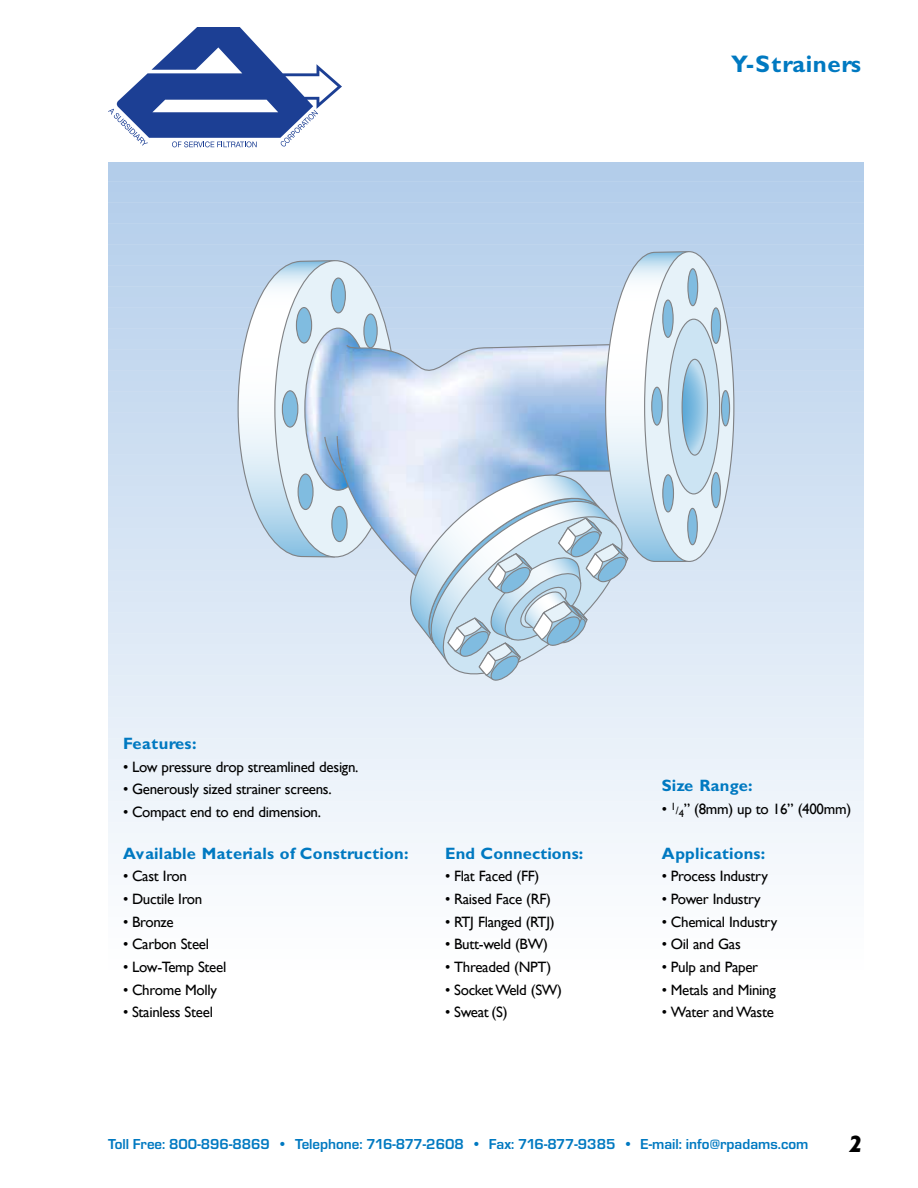
<style>
.page{position:relative;width:918px;height:1188px;background:#fff}
.page>*{position:absolute;margin:0;border:0;box-sizing:border-box;transform-origin:0 0}
.t1{font:700 24px "Gill Sans";letter-spacing:.03em;color:#0079c1}
.t2{font:italic 700 24px "Gill Sans";color:#000}
.t3{font:700 16.5px "Gill Sans";letter-spacing:.015em;color:#0079c1}
.t4{font:15px "Gill Sans";letter-spacing:-.02em;color:#000}
.t5{font:700 15px "Eurostile T";color:#0079c1}
.s1{font-size:10.5px}
</style>
<div class="page">
<div style="left:108px;top:162px;width:756px;height:9px;background:#b3cdea"></div>
<div style="left:108px;top:171px;width:756px;height:11px;background:#b3cdea"></div>
<div style="left:108px;top:182px;width:756px;height:10px;background:#b4ceeb"></div>
<div style="left:108px;top:192px;width:756px;height:11px;background:#b5cfeb"></div>
<div style="left:108px;top:203px;width:756px;height:10px;background:#b6cfeb"></div>
<div style="left:108px;top:213px;width:756px;height:11px;background:#b7d0ec"></div>
<div style="left:108px;top:224px;width:756px;height:10px;background:#b8d1ec"></div>
<div style="left:108px;top:234px;width:756px;height:11px;background:#b9d1ec"></div>
<div style="left:108px;top:245px;width:756px;height:10px;background:#bad2ec"></div>
<div style="left:108px;top:255px;width:756px;height:11px;background:#bbd3ed"></div>
<div style="left:108px;top:266px;width:756px;height:10px;background:#bcd3ed"></div>
<div style="left:108px;top:276px;width:756px;height:11px;background:#bdd4ed"></div>
<div style="left:108px;top:287px;width:756px;height:10px;background:#bed5ed"></div>
<div style="left:108px;top:297px;width:756px;height:11px;background:#bfd5ee"></div>
<div style="left:108px;top:308px;width:756px;height:10px;background:#c0d6ee"></div>
<div style="left:108px;top:318px;width:756px;height:11px;background:#c1d6ee"></div>
<div style="left:108px;top:329px;width:756px;height:10px;background:#c2d7ef"></div>
<div style="left:108px;top:339px;width:756px;height:11px;background:#c3d8ef"></div>
<div style="left:108px;top:350px;width:756px;height:10px;background:#c4d8ef"></div>
<div style="left:108px;top:360px;width:756px;height:11px;background:#c5d9ef"></div>
<div style="left:108px;top:371px;width:756px;height:10px;background:#c6daf0"></div>
<div style="left:108px;top:381px;width:756px;height:11px;background:#c7daf0"></div>
<div style="left:108px;top:392px;width:756px;height:10px;background:#c8dbf0"></div>
<div style="left:108px;top:402px;width:756px;height:11px;background:#c9dcf0"></div>
<div style="left:108px;top:413px;width:756px;height:10px;background:#cadcf1"></div>
<div style="left:108px;top:423px;width:756px;height:11px;background:#cbddf1"></div>
<div style="left:108px;top:434px;width:756px;height:10px;background:#ccdef1"></div>
<div style="left:108px;top:444px;width:756px;height:11px;background:#cddef1"></div>
<div style="left:108px;top:455px;width:756px;height:10px;background:#cedff2"></div>
<div style="left:108px;top:465px;width:756px;height:11px;background:#cfe0f2"></div>
<div style="left:108px;top:476px;width:756px;height:10px;background:#d0e0f2"></div>
<div style="left:108px;top:486px;width:756px;height:11px;background:#d1e1f3"></div>
<div style="left:108px;top:497px;width:756px;height:10px;background:#d2e2f3"></div>
<div style="left:108px;top:507px;width:756px;height:11px;background:#d3e2f3"></div>
<div style="left:108px;top:518px;width:756px;height:10px;background:#d4e3f3"></div>
<div style="left:108px;top:528px;width:756px;height:11px;background:#d5e4f4"></div>
<div style="left:108px;top:539px;width:756px;height:10px;background:#d6e4f4"></div>
<div style="left:108px;top:549px;width:756px;height:11px;background:#d7e5f4"></div>
<div style="left:108px;top:560px;width:756px;height:10px;background:#d8e6f4"></div>
<div style="left:108px;top:570px;width:756px;height:11px;background:#d9e6f5"></div>
<div style="left:108px;top:581px;width:756px;height:10px;background:#dae7f5"></div>
<div style="left:108px;top:591px;width:756px;height:11px;background:#dbe7f5"></div>
<div style="left:108px;top:602px;width:756px;height:10px;background:#dce8f6"></div>
<div style="left:108px;top:612px;width:756px;height:11px;background:#dde9f6"></div>
<div style="left:108px;top:623px;width:756px;height:10px;background:#dee9f6"></div>
<div style="left:108px;top:633px;width:756px;height:11px;background:#dfeaf6"></div>
<div style="left:108px;top:644px;width:756px;height:10px;background:#e0ebf7"></div>
<div style="left:108px;top:654px;width:756px;height:11px;background:#e1ebf7"></div>
<div style="left:108px;top:665px;width:756px;height:10px;background:#e2ecf7"></div>
<div style="left:108px;top:675px;width:756px;height:11px;background:#e3edf7"></div>
<div style="left:108px;top:686px;width:756px;height:10px;background:#e4edf8"></div>
<div style="left:108px;top:696px;width:756px;height:11px;background:#e5eef8"></div>
<div style="left:108px;top:707px;width:756px;height:10px;background:#e6eff8"></div>
<div style="left:108px;top:717px;width:756px;height:11px;background:#e7eff9"></div>
<div style="left:108px;top:728px;width:756px;height:10px;background:#e8f0f9"></div>
<div style="left:108px;top:738px;width:756px;height:11px;background:#e9f1f9"></div>
<div style="left:108px;top:749px;width:756px;height:10px;background:#eaf1f9"></div>
<div style="left:108px;top:759px;width:756px;height:11px;background:#ebf2fa"></div>
<div style="left:108px;top:770px;width:756px;height:10px;background:#ecf3fa"></div>
<div style="left:108px;top:780px;width:756px;height:11px;background:#edf3fa"></div>
<div style="left:108px;top:791px;width:756px;height:10px;background:#eef4fa"></div>
<div style="left:108px;top:801px;width:756px;height:11px;background:#eff5fb"></div>
<div style="left:108px;top:812px;width:756px;height:10px;background:#f0f5fb"></div>
<div style="left:108px;top:822px;width:756px;height:11px;background:#f1f6fb"></div>
<div style="left:108px;top:833px;width:756px;height:10px;background:#f2f7fb"></div>
<div style="left:108px;top:843px;width:756px;height:11px;background:#f3f7fc"></div>
<div style="left:108px;top:854px;width:756px;height:10px;background:#f4f8fc"></div>
<div style="left:108px;top:865px;width:756px;height:10px;background:#f5f8fc"></div>
<div style="left:108px;top:875px;width:756px;height:10px;background:#f6f9fd"></div>
<div style="left:108px;top:886px;width:756px;height:10px;background:#f7fafd"></div>
<div style="left:108px;top:896px;width:756px;height:11px;background:#f8fafd"></div>
<div style="left:108px;top:907px;width:756px;height:10px;background:#f9fbfd"></div>
<div style="left:108px;top:917px;width:756px;height:11px;background:#fafcfe"></div>
<div style="left:108px;top:928px;width:756px;height:10px;background:#fbfcfe"></div>
<svg style="left:392px;top:351px;width:7px;height:209px"></svg>
<svg style="left:238px;top:260px;width:154px;height:298px"></svg>
<div style="left:645px;top:252px;width:89px;height:309px;background:#e6f2f9;border-radius:50%"></div>
<div style="left:668px;top:319px;width:52px;height:175px;background:#cce4f3;border-radius:50%"></div>
<div style="left:711px;top:308px;width:10px;height:35px;background:#80bce0;border-radius:50%"></div>
<div style="left:711px;top:307px;width:10px;height:37px;border:1px solid #808285;border-radius:50%"></div>
<div style="left:721px;top:391px;width:9px;height:35px;background:#80bce0;border-radius:50%"></div>
<div style="left:721px;top:390px;width:9px;height:36px;border:1px solid #808285;border-radius:50%"></div>
<div style="left:712px;top:473px;width:8px;height:35px;background:#80bce0;border-radius:50%"></div>
<div style="left:711px;top:472px;width:10px;height:36px;border:1px solid #808285;border-radius:50%"></div>
<svg style="left:399px;top:251px;width:308px;height:430px"></svg>
<svg style="left:108px;top:27px;width:234px;height:120px"></svg>
<h1 class="t1" style="left:731px;top:50px;width:132px">Y-Strainers</h1>
<p class="t3" style="left:123px;top:734px;width:75px">Features:</p>
<p class="t4" style="left:123px;top:758px;width:237px">• Low pressure drop streamlined design.</p>
<p class="t4" style="left:123px;top:781px;width:210px">• Generously sized strainer screens.</p>
<p class="t4" style="left:123px;top:803px;width:200px">• Compact end to end dimension.</p>
<p class="t3" style="left:123px;top:843px;width:287px">Available Materials of Construction:</p>
<p class="t4" style="left:123px;top:868px;width:66px">• Cast Iron</p>
<p class="t4" style="left:123px;top:890px;width:81px">• Ductile Iron</p>
<p class="t4" style="left:123px;top:913px;width:52px">• Bronze</p>
<p class="t4" style="left:123px;top:935px;width:88px">• Carbon Steel</p>
<p class="t4" style="left:123px;top:958px;width:105px">• Low-Temp Steel</p>
<p class="t4" style="left:123px;top:981px;width:95px">• Chrome Molly</p>
<p class="t4" style="left:123px;top:1003px;width:91px">• Stainless Steel</p>
<p class="t3" style="left:445px;top:843px;width:140px">End Connections:</p>
<p class="t4" style="left:445px;top:868px;width:96px">• Flat Faced (FF)</p>
<p class="t4" style="left:445px;top:890px;width:108px">• Raised Face (RF)</p>
<p class="t4" style="left:445px;top:913px;width:111px">• RTJ Flanged (RTJ)</p>
<p class="t4" style="left:445px;top:935px;width:104px">• Butt-weld (BW)</p>
<p class="t4" style="left:445px;top:958px;width:108px">• Threaded (NPT)</p>
<p class="t4" style="left:445px;top:981px;width:119px">• Socket Weld (SW)</p>
<p class="t4" style="left:445px;top:1003px;width:64px">• Sweat (S)</p>
<p class="t3" style="left:662px;top:776px;width:92px">Size Range:</p>
<p class="t4" style="left:662px;top:800px;width:191px">• <sup>1</sup><span class="s1">/</span><sub>4</sub>” (8mm) up to 16” (400mm)</p>
<p class="t3" style="left:662px;top:843px;width:105px">Applications:</p>
<p class="t4" style="left:662px;top:868px;width:108px">• Process Industry</p>
<p class="t4" style="left:662px;top:890px;width:100px">• Power Industry</p>
<p class="t4" style="left:662px;top:913px;width:117px">• Chemical Industry</p>
<p class="t4" style="left:662px;top:935px;width:80px">• Oil and Gas</p>
<p class="t4" style="left:662px;top:958px;width:98px">• Pulp and Paper</p>
<p class="t4" style="left:662px;top:981px;width:115px">• Metals and Mining</p>
<p class="t4" style="left:662px;top:1003px;width:114px">• Water and Waste</p>
<p class="t5" style="left:108px;top:1136px;width:702px">Toll Free: 800-896-8869 • Telephone: 716-877-2608 • Fax: 716-877-9385 • E-mail: info@rpadams.com</p>
<h1 class="t2" style="left:849px;top:1130px;width:15px">2</h1>
</div>
